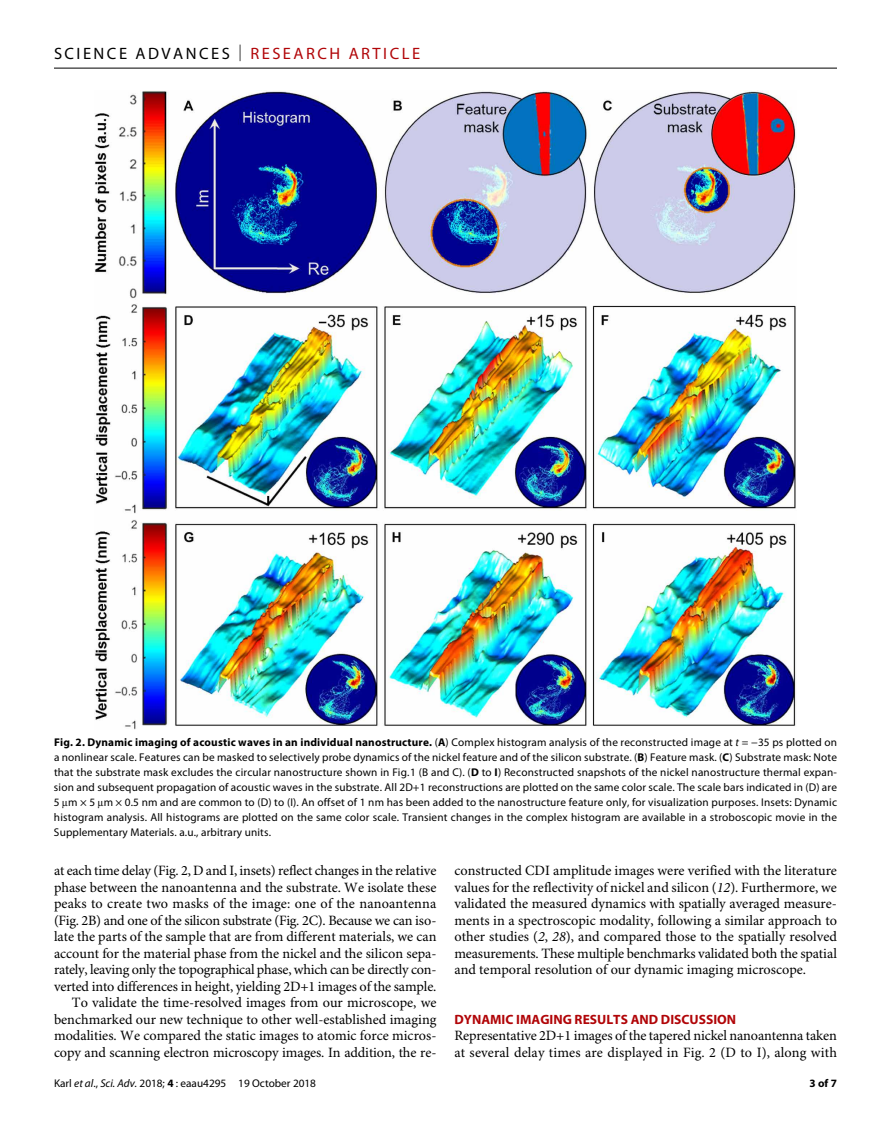
<style>
.page{position:relative;width:891px;height:1134px;background:#fff}
.page>*{position:absolute;margin:0;border:0;box-sizing:border-box;transform-origin:0 0}
.t1{font:16.5px "Myriad Pro";letter-spacing:.15em;color:#000}
.t2{font:14.25px/16.5px "Minion Pro";color:#000;text-align:right}
.t3{font:700 13.5px "Myriad Pro";color:#b10508}
.t4{font:11.25px/15px "Myriad Pro";letter-spacing:.01em;color:#000;text-align:justify}
.t5{font:700 11.25px "Myriad Pro";color:#000}
.s1{font-weight:300}
.s2{color:#b10508}
.s3{font-weight:700}
.s4{font-style:italic}
</style>
<div class="page">
<hr style="left:54px;top:68px;width:783px;height:1px;background:#000">
<img style="left:95px;top:90px;width:701px;height:640px">
<p class="t1" style="left:54px;top:40px;width:368px">SCIENCE ADVANCES <span class="s1">|</span> <span class="s2">RESEARCH ARTICLE</span></p>
<p class="t4" style="left:54px;top:735px;width:785px"><span class="s3">Fig. 2. Dynamic imaging of acoustic waves in an individual nanostructure.</span> (<span class="s3">A</span>) Complex histogram analysis of the reconstructed image at <span class="s4">t</span> = −35 ps plotted on a nonlinear scale. Features can be masked to selectively probe dynamics of the nickel feature and of the silicon substrate. (<span class="s3">B</span>) Feature mask. (<span class="s3">C</span>) Substrate mask: Note that the substrate mask excludes the circular nanostructure shown in Fig. 1 (B and C). (<span class="s3">D</span> to <span class="s3">I</span>) Reconstructed snapshots of the nickel nanostructure thermal expan&shy;sion and subsequent propagation of acoustic waves in the substrate. All 2D+1 reconstructions are plotted on the same color scale. The scale bars indicated in (D) are 5 m × 5 m × 0.5 nm and are common to (D) to (I). An offset of 1 nm has been added to the nanostructure feature only, for visualization purposes. Insets: Dynamic histogram analysis. All histograms are plotted on the same color scale. Transient changes in the complex histogram are available in a stroboscopic movie in the Supplementary Materials. a.u., arbitrary units.</p>
<p class="t2" style="left:54px;top:864px;width:384px">at each time delay (Fig. 2, D and I, insets) reflect changes in the relative phase between the nanoantenna and the substrate. We isolate these peaks to create two masks of the image: one of the nanoantenna (Fig. 2B) and one of the silicon substrate (Fig. 2C). Because we can iso&shy;late the parts of the sample that are from different materials, we can account for the material phase from the nickel and the silicon sepa&shy;rately, leaving only the topographical phase, which can be directly con&shy;verted into differences in height, yielding 2D+1 images of the sample.<br>To validate the time-resolved images from our microscope, we benchmarked our new technique to other well-established imaging modalities. We compared the static images to atomic force micros&shy;copy and scanning electron microscopy images. In addition, the re-</p>
<p class="t2" style="left:454px;top:864px;width:384px;text-align:justify">constructed CDI amplitude images were verified with the literature values for the reflectivity of nickel and silicon (<span class="s4">12</span>). Furthermore, we validated the measured dynamics with spatially averaged measure&shy;ments in a spectroscopic modality, following a similar approach to other studies (<span class="s4">2</span>, <span class="s4">28</span>), and compared those to the spatially resolved measurements. These multiple benchmarks validated both the spatial and temporal resolution of our dynamic imaging microscope.</p>
<p class="t3" style="left:454px;top:1008px;width:283px">DYNAMIC IMAGING RESULTS AND DISCUSSION</p>
<p class="t2" style="left:454px;top:1029px;width:384px;text-align:left">Representative 2D+1 images of the tapered nickel nanoantenna taken at several delay times are displayed in Fig. 2 (D to I), along with</p>
<p class="t4" style="left:54px;top:1076px;width:264px">Karl <span class="s4">et al</span>., <span class="s4">Sci. Adv.</span> 2018; <span class="s3">4</span> : eaau4295 19 October 2018</p>
<p class="t5" style="left:810px;top:1074px;width:29px">3 of 7</p>
</div>
